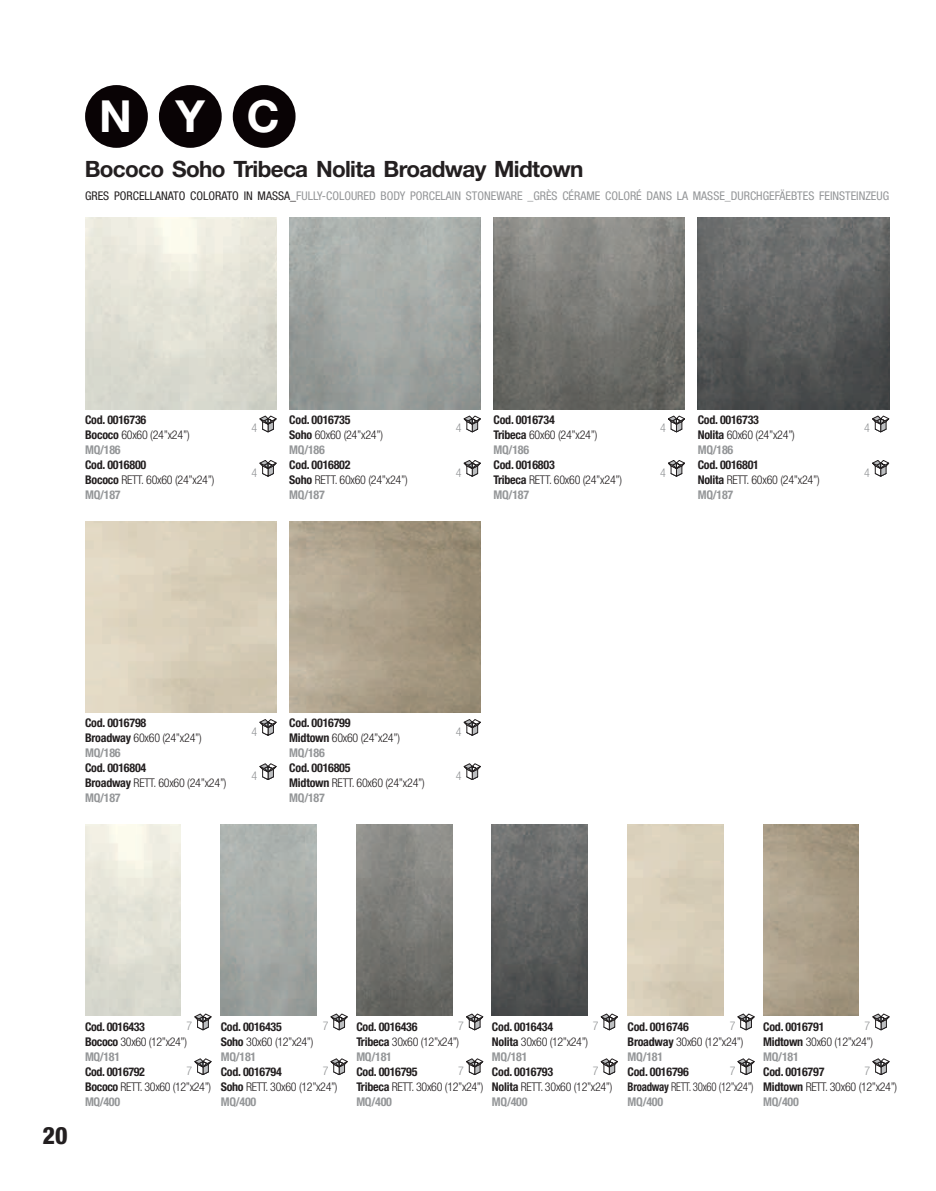
<style>
.page{position:relative;width:936px;height:1191px;background:#fff}
.page>*{position:absolute;margin:0;border:0;box-sizing:border-box;transform-origin:0 0}
.t1{font:700 44.25px "Helvetica Neue LT Std";color:#fff}
.t2{font:800 condensed 24px "Helvetica Neue LT Std";color:#231f20}
.t3{font:700 22.5px "Helvetica Neue LT Std";letter-spacing:-.03em;color:#231f20}
.t4{font:700 condensed 12px/15px "Helvetica Neue LT Std";letter-spacing:-.02em;color:#231f20}
.t5{font:300 condensed 12px/15px "Helvetica Neue LT Std";letter-spacing:-.02em;color:#231f20}
.t6{font:condensed 12px "Helvetica Neue LT Std";color:#949698}
.t7{font:300 condensed 12px "Helvetica Neue LT Std";color:#949698}
.s1{color:#231f20}
.s2{font-weight:300}
.s3{color:#949698}
.s4{font-weight:700}
.s5{font-weight:700;color:#949698}
</style>
<div class="page">
<div style="left:85px;top:85px;width:63px;height:63px;background:#090305;border-radius:50%"></div>
<div style="left:159px;top:85px;width:63px;height:63px;background:#090305;border-radius:50%"></div>
<div style="left:233px;top:85px;width:62px;height:63px;background:#090305;border-radius:50%"></div>
<svg style="left:194px;top:1013px;width:17px;height:17px"></svg>
<svg style="left:194px;top:1058px;width:17px;height:17px"></svg>
<svg style="left:330px;top:1013px;width:18px;height:17px"></svg>
<svg style="left:330px;top:1058px;width:18px;height:17px"></svg>
<img style="left:356px;top:824px;width:96px;height:192px">
<svg style="left:466px;top:1013px;width:17px;height:17px"></svg>
<svg style="left:466px;top:1058px;width:17px;height:17px"></svg>
<img style="left:492px;top:824px;width:95px;height:192px">
<svg style="left:600px;top:1013px;width:18px;height:17px"></svg>
<svg style="left:600px;top:1058px;width:18px;height:17px"></svg>
<svg style="left:737px;top:1013px;width:17px;height:17px"></svg>
<svg style="left:737px;top:1058px;width:17px;height:17px"></svg>
<svg style="left:872px;top:1013px;width:17px;height:17px"></svg>
<svg style="left:872px;top:1058px;width:17px;height:17px"></svg>
<img style="left:289px;top:521px;width:191px;height:191px">
<svg style="left:260px;top:719px;width:17px;height:17px"></svg>
<svg style="left:260px;top:763px;width:17px;height:17px"></svg>
<svg style="left:464px;top:719px;width:17px;height:17px"></svg>
<svg style="left:464px;top:763px;width:17px;height:17px"></svg>
<img style="left:697px;top:218px;width:192px;height:191px">
<img style="left:493px;top:218px;width:192px;height:191px">
<svg style="left:260px;top:415px;width:17px;height:17px"></svg>
<svg style="left:260px;top:460px;width:17px;height:17px"></svg>
<svg style="left:464px;top:415px;width:17px;height:17px"></svg>
<svg style="left:464px;top:460px;width:17px;height:17px"></svg>
<svg style="left:668px;top:415px;width:17px;height:17px"></svg>
<svg style="left:668px;top:460px;width:17px;height:17px"></svg>
<svg style="left:872px;top:415px;width:17px;height:17px"></svg>
<svg style="left:872px;top:460px;width:17px;height:17px"></svg>
<h1 class="t1" style="left:99px;top:89px;width:182px">NYC</h1>
<h3 class="t3" style="left:85px;top:155px;width:500px">Bococo Soho Tribeca Nolita Broadway Midtown</h3>
<p class="t6" style="left:85px;top:189px;width:804px"><span class="s1">GRES PORCELLANATO COLORATO IN MASSA_</span>FULLY-COLOURED BODY PORCELAIN STONEWARE _GRÈS CÉRAME COLORÉ DANS LA MASSE_DURCHGEFÄEBTES FEINSTEINZEUG</p>
<p class="t4" style="left:85px;top:412px;width:106px">Cod. 0016736<br>Bococo <span class="s2">60x60 (24”x24”)<br></span><span class="s3">MQ/186</span></p>
<p class="t5" style="left:85px;top:457px;width:131px"><span class="s4">Cod. 0016800<br>Bococo</span> RETT. 60x60 (24”x24”)<br><span class="s5">MQ/187</span></p>
<p class="t7" style="left:251px;top:421px;width:7px">4</p>
<p class="t7" style="left:251px;top:466px;width:7px">4</p>
<p class="t4" style="left:289px;top:412px;width:95px">Cod. 0016735<br>Soho <span class="s2">60x60 (24”x24”)<br></span><span class="s3">MQ/186</span></p>
<p class="t5" style="left:289px;top:457px;width:120px"><span class="s4">Cod. 0016802<br>Soho</span> RETT. 60x60 (24”x24”)<br><span class="s5">MQ/187</span></p>
<p class="t7" style="left:456px;top:421px;width:7px">4</p>
<p class="t7" style="left:456px;top:466px;width:7px">4</p>
<p class="t4" style="left:493px;top:412px;width:105px">Cod. 0016734<br>Tribeca <span class="s2">60x60 (24”x24”)<br></span><span class="s3">MQ/186</span></p>
<p class="t5" style="left:493px;top:457px;width:130px"><span class="s4">Cod. 0016803<br>Tribeca</span> RETT. 60x60 (24”x24”)<br><span class="s5">MQ/187</span></p>
<p class="t7" style="left:660px;top:421px;width:7px">4</p>
<p class="t7" style="left:660px;top:466px;width:7px">4</p>
<p class="t4" style="left:697px;top:412px;width:99px">Cod. 0016733<br>Nolita <span class="s2">60x60 (24”x24”)<br></span><span class="s3">MQ/186</span></p>
<p class="t5" style="left:697px;top:457px;width:123px"><span class="s4">Cod. 0016801<br>Nolita</span> RETT. 60x60 (24”x24”)<br><span class="s5">MQ/187</span></p>
<p class="t7" style="left:864px;top:421px;width:7px">4</p>
<p class="t7" style="left:864px;top:466px;width:7px">4</p>
<p class="t4" style="left:85px;top:715px;width:118px">Cod. 0016798<br>Broadway <span class="s2">60x60 (24”x24”)<br></span><span class="s3">MQ/186</span></p>
<p class="t4" style="left:85px;top:760px;width:143px">Cod. 0016804<br>Broadway <span class="s2">RETT. 60x60 (24”x24”)<br></span><span class="s3">MQ/187</span></p>
<p class="t7" style="left:251px;top:725px;width:7px">4</p>
<p class="t7" style="left:251px;top:769px;width:7px">4</p>
<p class="t4" style="left:289px;top:715px;width:112px">Cod. 0016799<br>Midtown <span class="s2">60x60 (24”x24”)<br></span><span class="s3">MQ/186</span></p>
<p class="t5" style="left:289px;top:760px;width:137px"><span class="s4">Cod. 0016805<br>Midtown</span> RETT. 60x60 (24”x24”)<br><span class="s5">MQ/187</span></p>
<p class="t7" style="left:456px;top:725px;width:7px">4</p>
<p class="t7" style="left:456px;top:769px;width:7px">4</p>
<h2 class="t2" style="left:43px;top:1121px;width:26px">20</h2>
<p class="t7" style="left:186px;top:1019px;width:7px">7</p>
<p class="t7" style="left:186px;top:1064px;width:7px">7</p>
<p class="t4" style="left:85px;top:1019px;width:103px">Cod. 0016433<br>Bococo <span class="s2">30x60 (12”x24”)<br></span><span class="s3">MQ/181</span></p>
<p class="t5" style="left:85px;top:1064px;width:128px"><span class="s4">Cod. 0016792<br>Bococo</span> RETT. 30x60 (12”x24”)<br><span class="s5">MQ/400</span></p>
<p class="t7" style="left:323px;top:1019px;width:7px">7</p>
<p class="t7" style="left:323px;top:1064px;width:7px">7</p>
<p class="t4" style="left:221px;top:1019px;width:94px">Cod. 0016435<br>Soho <span class="s2">30x60 (12”x24”)<br></span><span class="s3">MQ/181</span></p>
<p class="t5" style="left:221px;top:1064px;width:118px"><span class="s4">Cod. 0016794<br>Soho</span> RETT. 30x60 (12”x24”)<br><span class="s5">MQ/400</span></p>
<p class="t7" style="left:458px;top:1019px;width:7px">7</p>
<p class="t7" style="left:458px;top:1064px;width:7px">7</p>
<p class="t4" style="left:356px;top:1019px;width:104px">Cod. 0016436<br>Tribeca <span class="s2">30x60 (12”x24”)<br></span><span class="s3">MQ/181</span></p>
<p class="t5" style="left:356px;top:1064px;width:129px"><span class="s4">Cod. 0016795<br>Tribeca</span> RETT. 30x60 (12”x24”)<br><span class="s5">MQ/400</span></p>
<p class="t7" style="left:593px;top:1019px;width:7px">7</p>
<p class="t7" style="left:593px;top:1064px;width:7px">7</p>
<p class="t4" style="left:492px;top:1019px;width:98px">Cod. 0016434<br>Nolita <span class="s2">30x60 (12”x24”)<br></span><span class="s3">MQ/181</span></p>
<p class="t5" style="left:492px;top:1064px;width:122px"><span class="s4">Cod. 0016793<br>Nolita</span> RETT. 30x60 (12”x24”)<br><span class="s5">MQ/400</span></p>
<p class="t7" style="left:729px;top:1019px;width:7px">7</p>
<p class="t7" style="left:729px;top:1064px;width:7px">7</p>
<p class="t4" style="left:627px;top:1019px;width:117px">Cod. 0016746<br>Broadway <span class="s2">30x60 (12”x24”)<br></span><span class="s3">MQ/181</span></p>
<p class="t4" style="left:627px;top:1064px;width:127px">Cod. 0016796<br>Broadway <span class="s2">RETT. 30x60 (12”x24”)<br></span><span class="s3">MQ/400</span></p>
<p class="t7" style="left:864px;top:1019px;width:7px">7</p>
<p class="t7" style="left:864px;top:1064px;width:7px">7</p>
<p class="t4" style="left:763px;top:1019px;width:111px">Cod. 0016791<br>Midtown <span class="s2">30x60 (12”x24”)<br></span><span class="s3">MQ/181</span></p>
<p class="t5" style="left:763px;top:1064px;width:135px"><span class="s4">Cod. 0016797<br>Midtown</span> RETT. 30x60 (12”x24”)<br><span class="s5">MQ/400</span></p>
</div>
